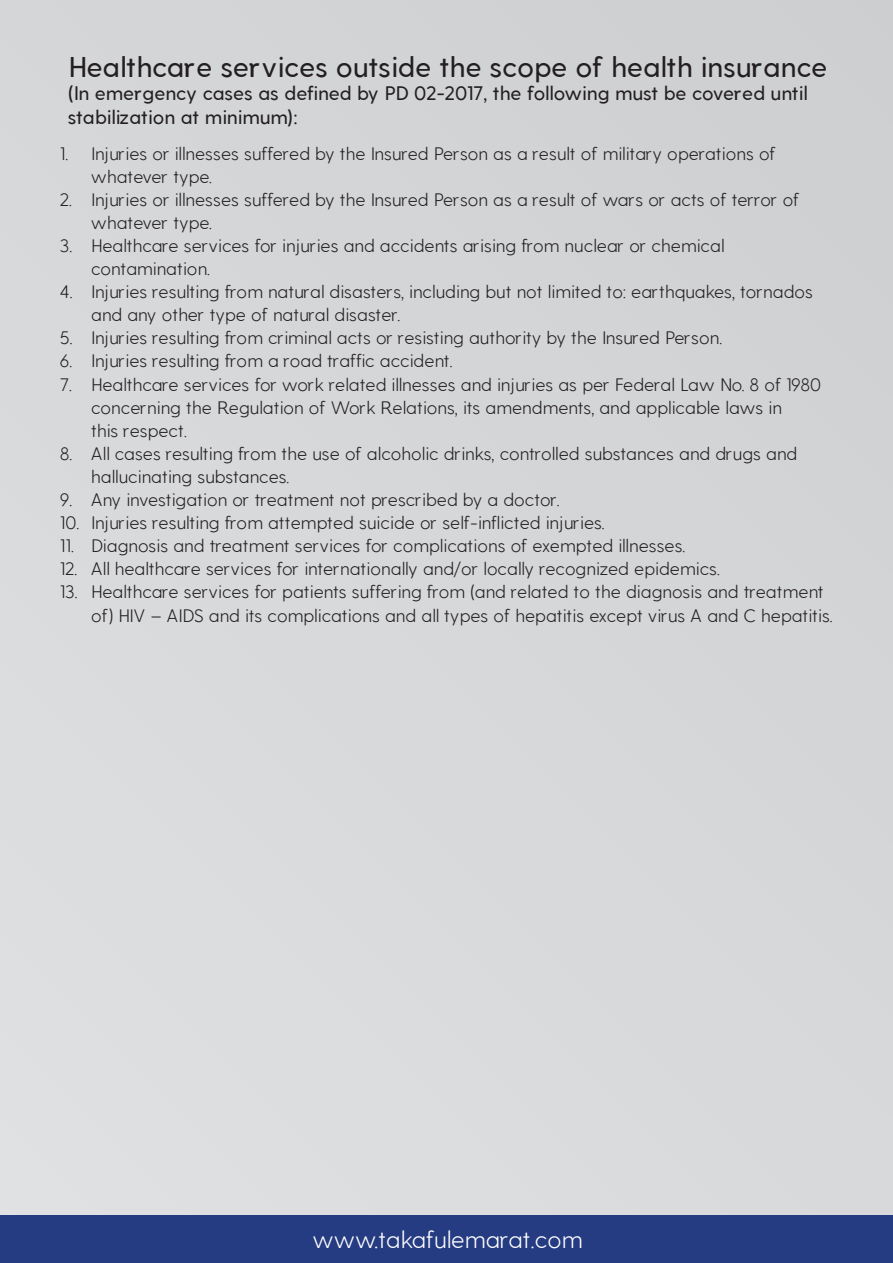
<style>
.page{position:relative;width:893px;height:1263px;background:#d7d8da}
.page>*{position:absolute;margin:0;border:0;box-sizing:border-box;transform-origin:0 0}
.t1{font:500 28.5px "Joy";color:#231f20}
.t2{font:300 24px "Joyful English";color:#fff}
.t3{font:500 19.5px/23.4px "Joy";color:#231f20}
.t4{font:300 18px/23.1px "Joyful English";color:#231f20}
</style>
<div class="page">
<div style="left:0;top:1216px;width:893px;height:47px;background:#253b82"></div>
<h1 class="t1" style="left:67px;top:50px;width:761px">Healthcare services outside the scope of health insurance</h1>
<p class="t3" style="left:67px;top:82px;width:741px">(In emergency cases as defined by PD 02-2017, the following must be covered until stabilization at minimum):</p>
<p class="t4" style="left:90px;top:142px;width:686px;text-indent:-31px">1. Injuries or illnesses suffered by the Insured Person as a result of military operations of whatever type.</p>
<p class="t4" style="left:90px;top:188px;width:710px;text-indent:-31px">2. Injuries or illnesses suffered by the Insured Person as a result of wars or acts of terror of whatever type.</p>
<p class="t4" style="left:90px;top:234px;width:635px;text-indent:-31px">3. Healthcare services for injuries and accidents arising from nuclear or chemical contamination.</p>
<p class="t4" style="left:90px;top:281px;width:723px;text-indent:-31px">4. Injuries resulting from natural disasters, including but not limited to: earthquakes, tornados and any other type of natural disaster.</p>
<p class="t4" style="left:59px;top:327px;width:664px">5. Injuries resulting from criminal acts or resisting authority by the Insured Person.</p>
<p class="t4" style="left:59px;top:350px;width:394px">6. Injuries resulting from a road traffic accident.</p>
<p class="t4" style="left:90px;top:373px;width:732px;text-indent:-31px">7. Healthcare services for work related illnesses and injuries as per Federal Law No. 8 of 1980 concerning the Regulation of Work Relations, its amendments, and applicable laws in<br>this respect.</p>
<p class="t4" style="left:90px;top:442px;width:708px;text-indent:-31px">8. All cases resulting from the use of alcoholic drinks, controlled substances and drugs and hallucinating substances.</p>
<p class="t4" style="left:59px;top:488px;width:501px">9. Any investigation or treatment not prescribed by a doctor.</p>
<p class="t4" style="left:59px;top:511px;width:546px">10. Injuries resulting from attempted suicide or self-inflicted injuries.</p>
<p class="t4" style="left:59px;top:535px;width:627px">11. Diagnosis and treatment services for complications of exempted illnesses.</p>
<p class="t4" style="left:59px;top:558px;width:662px">12. All healthcare services for internationally and/or locally recognized epidemics.</p>
<p class="t4" style="left:90px;top:581px;width:743px;text-indent:-31px">13. Healthcare services for patients suffering from (and related to the diagnosis and treatment of) HIV – AIDS and its complications and all types of hepatitis except virus A and C hepatitis.</p>
<h2 class="t2" style="left:312px;top:1225px;width:271px">www.takafulemarat.com</h2>
</div>
